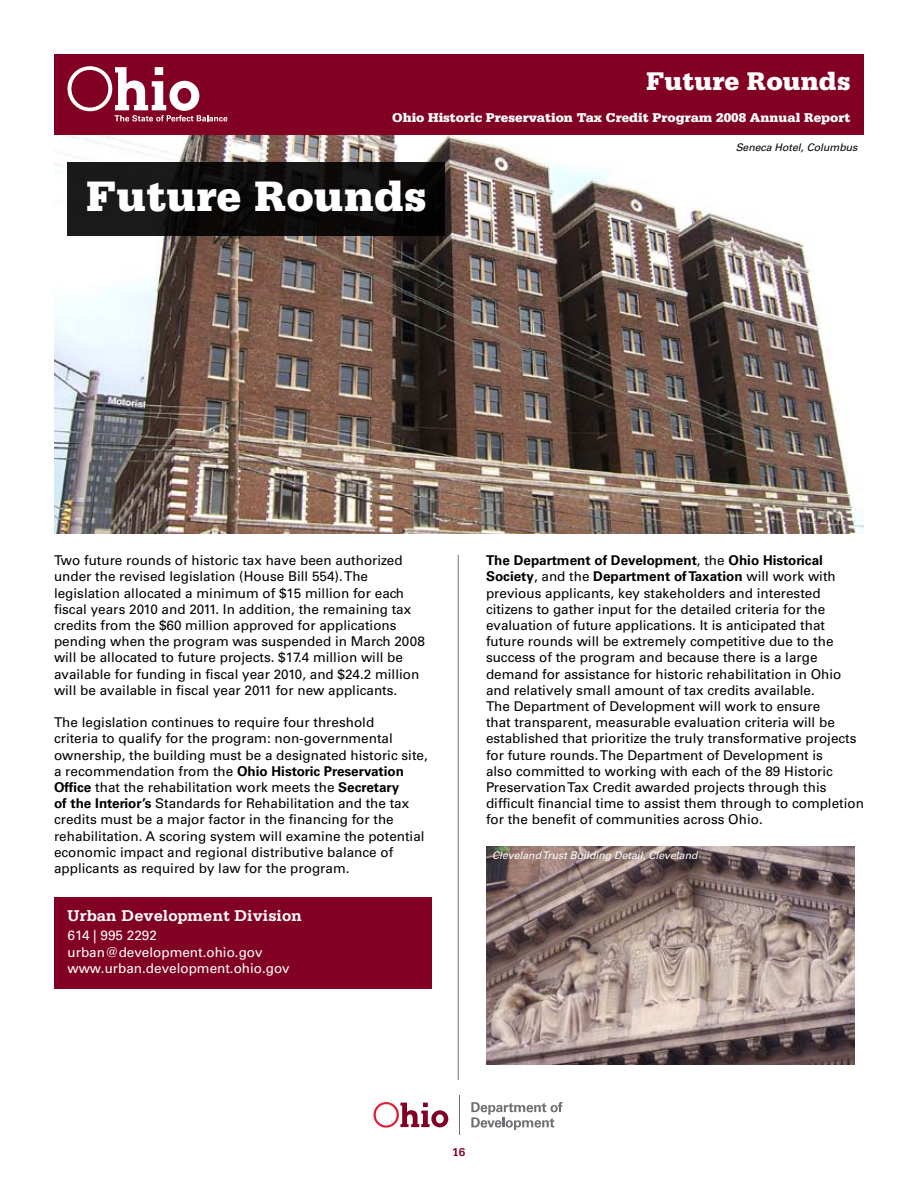
<style>
.page{position:relative;width:918px;height:1188px;background:#fff}
.page>*{position:absolute;margin:0;border:0;box-sizing:border-box;transform-origin:0 0}
.t1{font:900 45px "Serifa";color:#fff}
.t2{font:900 27px "Serifa";color:#fff}
.t3{font:700 16.5px "Serifa";color:#fff}
.t4{font:13.5px/16.2px "Univers";color:#000}
.t5{font:13.5px/16.2px "Univers";color:#fff}
.t6{font:900 13.5px "Serifa";color:#fff}
.t7{font:700 12px "Serifa";color:#820024}
.t8{font:italic 10.5px "Univers";color:#fff}
.t9{font:italic 10.5px "Univers";color:#000}
.s1{font-weight:700}
</style>
<div class="page">
<img style="left:54px;top:135px;width:810px;height:398px">
<svg style="left:471px;top:1102px;width:91px;height:28px"></svg>
<hr style="left:459px;top:1096px;width:1px;height:39px;background:#717074">
<svg style="left:374px;top:1102px;width:74px;height:26px"></svg>
<div style="left:54px;top:54px;width:810px;height:81px;background:#820024"></div>
<svg style="left:68px;top:66px;width:159px;height:56px"></svg>
<hr style="left:458px;top:555px;width:1px;height:525px;background:#717074">
<div style="left:54px;top:897px;width:378px;height:91px;background:#820024"></div>
<img style="left:486px;top:846px;width:369px;height:219px">
<svg style="left:68px;top:162px;width:378px;height:74px;background:#100f0e"></svg>
<h2 class="t2" style="left:646px;top:65px;width:206px">Future Rounds</h2>
<p class="t6" style="left:392px;top:109px;width:460px">Ohio Historic Preservation Tax Credit Program 2008 Annual Report</p>
<h1 class="t1" style="left:86px;top:169px;width:342px">Future Rounds</h1>
<p class="t9" style="left:736px;top:141px;width:123px">Seneca Hotel, Columbus</p>
<p class="t4" style="left:54px;top:552px;width:372px">Two future rounds of historic tax have been authorized under the revised legislation (House Bill 554). The legislation allocated a minimum of $15 million for each fiscal years 2010 and 2011. In addition, the remaining tax credits from the $60 million approved for applications pending when the program was suspended in March 2008 will be allocated to future projects. $17.4 million will be available for funding in fiscal year 2010, and $24.2 million will be available in fiscal year 2011 for new applicants.</p>
<p class="t4" style="left:54px;top:714px;width:375px">The legislation continues to require four threshold<br>criteria to qualify for the program: non-governmental ownership, the building must be a designated historic site, a recommendation from the <span class="s1">Ohio Historic Preservation Office</span> that the rehabilitation work meets the <span class="s1">Secretary<br>of the Interior’s</span> Standards for Rehabilitation and the tax credits must be a major factor in the financing for the rehabilitation. A scoring system will examine the potential economic impact and regional distributive balance of applicants as required by law for the program.</p>
<p class="t3" style="left:68px;top:906px;width:236px">Urban Development Division</p>
<p class="t5" style="left:68px;top:927px;width:224px">614 | 995 2292 urban@development.ohio.gov www.urban.development.ohio.gov</p>
<p class="t4" style="left:486px;top:552px;width:379px"><span class="s1">The Department of Development</span>, the <span class="s1">Ohio Historical Society</span>, and the <span class="s1">Department of Taxation</span> will work with previous applicants, key stakeholders and interested citizens to gather input for the detailed criteria for the evaluation of future applications. It is anticipated that future rounds will be extremely competitive due to the success of the program and because there is a large demand for assistance for historic rehabilitation in Ohio and relatively small amount of tax credits available.<br>The Department of Development will work to ensure<br>that transparent, measurable evaluation criteria will be established that prioritize the truly transformative projects for future rounds. The Department of Development is<br>also committed to working with each of the 89 Historic Preservation Tax Credit awarded projects through this difficult financial time to assist them through to completion for the benefit of communities across Ohio.</p>
<p class="t8" style="left:492px;top:849px;width:207px">Cleveland Trust Building Detail, Cleveland</p>
<p class="t7" style="left:452px;top:1145px;width:15px">16</p>
</div>
